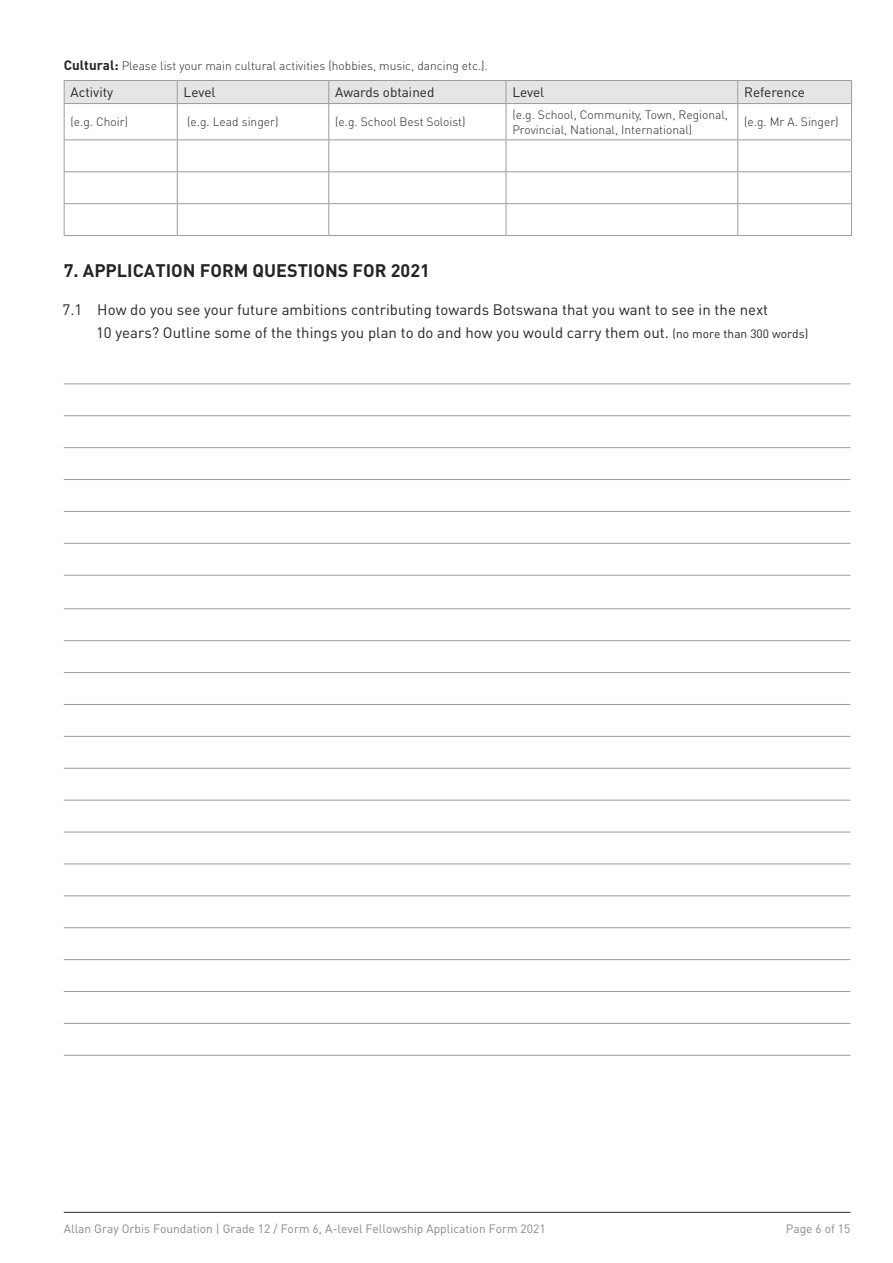
<style>
.page{position:relative;width:893px;height:1263px;background:#fff}
.page>*{position:absolute;margin:0;border:0;box-sizing:border-box;transform-origin:0 0}
.t1{font:700 18px "DIN Pro";color:#272320}
.t2{font:15px/23.2px "DIN Pro";color:#272320}
.t3{font:13.5px "DIN Pro";color:#272320}
.t4{font:300 12px/14.4px "DIN Pro";color:#272320}
.t5{font:12px "DIN Pro";color:#898789}
.t6{font:12px "DIN Pro";color:#8a8788}
.s1{font-weight:700;font-size:13.5px}
.s2{font-size:12px}
</style>
<div class="page">
<hr style="left:64px;top:1212px;width:786px;height:1px;background:#272320">
<hr style="left:177px;top:104px;width:1px;height:35px;background:#9c9b9c">
<hr style="left:328px;top:104px;width:1px;height:35px;background:#9c9b9c">
<hr style="left:506px;top:104px;width:1px;height:35px;background:#9c9b9c">
<hr style="left:737px;top:104px;width:1px;height:35px;background:#9c9b9c">
<hr style="left:64px;top:139px;width:113px;height:1px;background:#9c9b9c">
<hr style="left:177px;top:139px;width:152px;height:1px;background:#9c9b9c">
<hr style="left:177px;top:140px;width:1px;height:31px;background:#9c9b9c">
<hr style="left:329px;top:139px;width:177px;height:1px;background:#9c9b9c">
<hr style="left:328px;top:140px;width:1px;height:31px;background:#9c9b9c">
<hr style="left:506px;top:139px;width:232px;height:1px;background:#9c9b9c">
<hr style="left:506px;top:140px;width:1px;height:31px;background:#9c9b9c">
<hr style="left:738px;top:139px;width:114px;height:1px;background:#9c9b9c">
<hr style="left:737px;top:140px;width:1px;height:31px;background:#9c9b9c">
<hr style="left:64px;top:171px;width:113px;height:1px;background:#9c9b9c">
<hr style="left:177px;top:171px;width:152px;height:1px;background:#9c9b9c">
<hr style="left:177px;top:172px;width:1px;height:31px;background:#9c9b9c">
<hr style="left:329px;top:171px;width:177px;height:1px;background:#9c9b9c">
<hr style="left:328px;top:172px;width:1px;height:31px;background:#9c9b9c">
<hr style="left:506px;top:171px;width:232px;height:1px;background:#9c9b9c">
<hr style="left:506px;top:172px;width:1px;height:31px;background:#9c9b9c">
<hr style="left:738px;top:171px;width:114px;height:1px;background:#9c9b9c">
<hr style="left:737px;top:172px;width:1px;height:31px;background:#9c9b9c">
<hr style="left:64px;top:203px;width:113px;height:1px;background:#9c9b9c">
<hr style="left:177px;top:203px;width:152px;height:1px;background:#9c9b9c">
<hr style="left:177px;top:204px;width:1px;height:31px;background:#9c9b9c">
<hr style="left:329px;top:203px;width:177px;height:1px;background:#9c9b9c">
<hr style="left:328px;top:204px;width:1px;height:31px;background:#9c9b9c">
<hr style="left:506px;top:203px;width:232px;height:1px;background:#9c9b9c">
<hr style="left:506px;top:204px;width:1px;height:31px;background:#9c9b9c">
<hr style="left:738px;top:203px;width:114px;height:1px;background:#9c9b9c">
<hr style="left:737px;top:204px;width:1px;height:31px;background:#9c9b9c">
<svg style="left:64px;top:80px;width:788px;height:24px;background:#dededf"></svg>
<hr style="left:64px;top:104px;width:1px;height:35px;background:#9c9b9c">
<hr style="left:851px;top:104px;width:1px;height:35px;background:#9c9b9c">
<hr style="left:64px;top:140px;width:1px;height:31px;background:#9c9b9c">
<hr style="left:851px;top:140px;width:1px;height:31px;background:#9c9b9c">
<hr style="left:64px;top:172px;width:1px;height:31px;background:#9c9b9c">
<hr style="left:851px;top:172px;width:1px;height:31px;background:#9c9b9c">
<hr style="left:64px;top:204px;width:1px;height:31px;background:#9c9b9c">
<hr style="left:851px;top:204px;width:1px;height:31px;background:#9c9b9c">
<hr style="left:64px;top:235px;width:113px;height:1px;background:#9c9b9c">
<hr style="left:177px;top:235px;width:152px;height:1px;background:#9c9b9c">
<hr style="left:329px;top:235px;width:177px;height:1px;background:#9c9b9c">
<hr style="left:506px;top:235px;width:232px;height:1px;background:#9c9b9c">
<hr style="left:738px;top:235px;width:114px;height:1px;background:#9c9b9c">
<hr style="left:64px;top:383px;width:786px;height:1px;background:#9c9b9c">
<hr style="left:64px;top:415px;width:786px;height:1px;background:#9c9b9c">
<hr style="left:64px;top:447px;width:786px;height:1px;background:#9c9b9c">
<hr style="left:64px;top:479px;width:786px;height:1px;background:#9c9b9c">
<hr style="left:64px;top:511px;width:786px;height:1px;background:#9c9b9c">
<hr style="left:64px;top:543px;width:786px;height:1px;background:#9c9b9c">
<hr style="left:64px;top:575px;width:786px;height:1px;background:#9c9b9c">
<hr style="left:64px;top:608px;width:786px;height:1px;background:#9c9b9c">
<hr style="left:64px;top:640px;width:786px;height:1px;background:#9c9b9c">
<hr style="left:64px;top:672px;width:786px;height:1px;background:#9c9b9c">
<hr style="left:64px;top:704px;width:786px;height:1px;background:#9c9b9c">
<hr style="left:64px;top:736px;width:786px;height:1px;background:#9c9b9c">
<hr style="left:64px;top:768px;width:786px;height:1px;background:#9c9b9c">
<hr style="left:64px;top:800px;width:786px;height:1px;background:#9c9b9c">
<hr style="left:64px;top:832px;width:786px;height:1px;background:#9c9b9c">
<hr style="left:64px;top:863px;width:786px;height:1px;background:#9c9b9c">
<hr style="left:64px;top:895px;width:786px;height:1px;background:#9c9b9c">
<hr style="left:64px;top:927px;width:786px;height:1px;background:#9c9b9c">
<hr style="left:64px;top:959px;width:786px;height:1px;background:#9c9b9c">
<hr style="left:64px;top:991px;width:786px;height:1px;background:#9c9b9c">
<hr style="left:64px;top:1023px;width:786px;height:1px;background:#9c9b9c">
<hr style="left:64px;top:1055px;width:786px;height:1px;background:#9c9b9c">
<p class="t4" style="left:64px;top:58px;width:425px"><span class="s1">Cultural:</span> Please list your main cultural activities (hobbies, music, dancing etc.).</p>
<p class="t3" style="left:71px;top:83px;width:44px">Activity</p>
<p class="t3" style="left:184px;top:83px;width:33px">Level</p>
<p class="t3" style="left:335px;top:83px;width:101px">Awards obtained</p>
<p class="t3" style="left:512px;top:83px;width:33px">Level</p>
<p class="t3" style="left:744px;top:83px;width:62px">Reference</p>
<p class="t4" style="left:71px;top:114px;width:59px">(e.g. Choir)</p>
<p class="t4" style="left:187px;top:114px;width:93px">(e.g. Lead singer)</p>
<p class="t4" style="left:335px;top:114px;width:132px">(e.g. School Best Soloist)</p>
<p class="t4" style="left:512px;top:107px;width:217px">(e.g. School, Community, Town, Regional,<br>Provincial, National, International)</p>
<p class="t4" style="left:744px;top:114px;width:96px">(e.g. Mr A. Singer)</p>
<h1 class="t1" style="left:64px;top:258px;width:368px">7. APPLICATION FORM QUESTIONS FOR 2021</h1>
<p class="t2" style="left:96px;top:297px;width:714px;text-indent:-33px">7.1 How do you see your future ambitions contributing towards Botswana that you want to see in the next<br>10 years? Outline some of the things you plan to do and how you would carry them out. <span class="s2">(no more than 300 words)</span></p>
<p class="t5" style="left:64px;top:1220px;width:483px">Allan Gray Orbis Foundation | Grade 12 / Form 6, A-level Fellowship Application Form 2021</p>
<p class="t6" style="left:786px;top:1220px;width:66px">Page 6 of 15</p>
</div>
